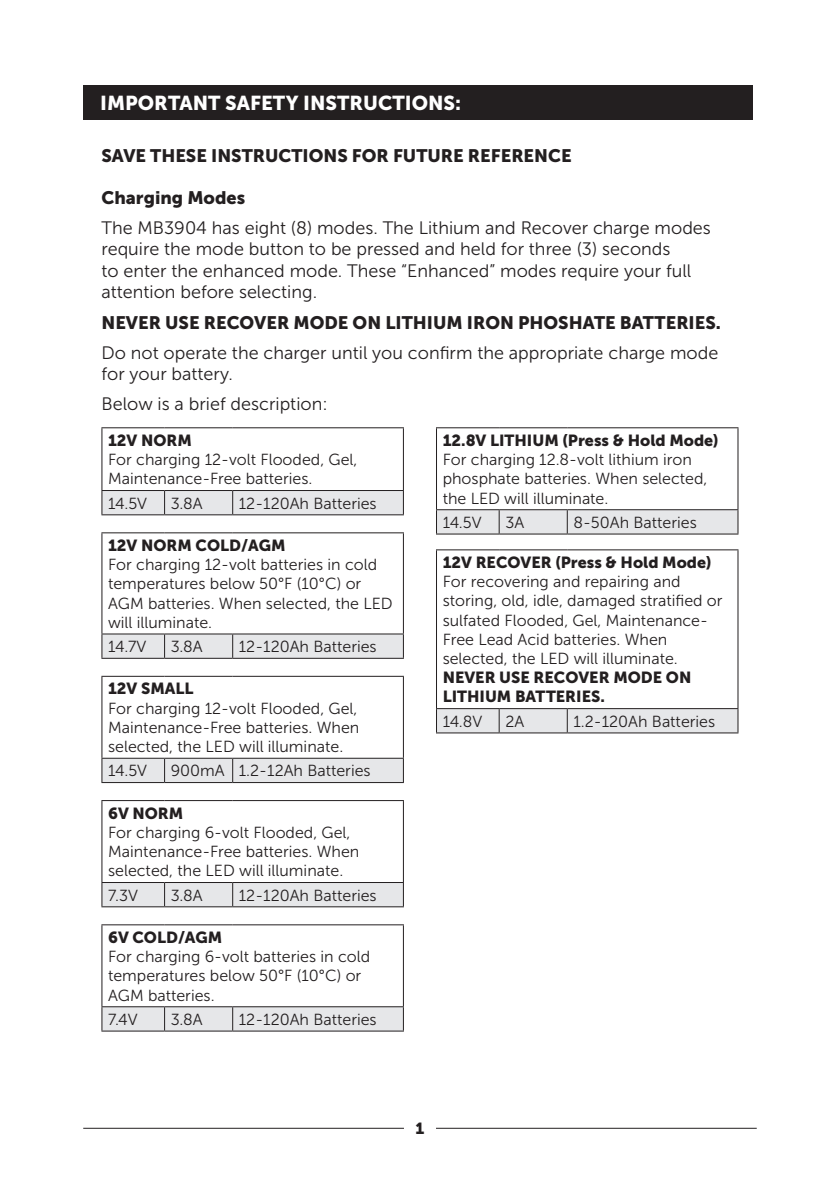
<style>
.page{position:relative;width:840px;height:1191px;background:#fff}
.page>*{position:absolute;margin:0;border:0;box-sizing:border-box;transform-origin:0 0}
.t1{font:20px "Museo Sans 900";color:#fff}
.t2{font:18px/21.6px "Museo Sans 300";color:#231f20}
.t3{font:18px "Museo Sans 900";color:#231f20}
.t4{font:16px/19.2px "Museo Sans 300";color:#231f20}
.t5{font:16px/19.2px "Museo Sans 900";color:#231f20}
.s1{font-family:"Museo Sans 900"}
</style>
<div class="page">
<hr style="left:83px;top:1128px;width:321px;height:1px;background:#231f20">
<hr style="left:436px;top:1128px;width:320px;height:1px;background:#231f20">
<div style="left:83px;top:85px;width:669px;height:35px;background:#231f20"></div>
<hr style="left:101px;top:427px;width:63px;height:1px;background:#231f20">
<hr style="left:101px;top:428px;width:1px;height:62px;background:#231f20">
<hr style="left:164px;top:427px;width:68px;height:1px;background:#231f20">
<hr style="left:232px;top:427px;width:171px;height:1px;background:#231f20">
<hr style="left:402px;top:428px;width:1px;height:62px;background:#231f20">
<div style="left:101px;top:490px;width:302px;height:24px;background:#e6e7e9"></div>
<hr style="left:101px;top:514px;width:63px;height:1px;background:#231f20">
<hr style="left:164px;top:514px;width:68px;height:1px;background:#231f20">
<hr style="left:232px;top:514px;width:171px;height:1px;background:#231f20">
<hr style="left:436px;top:427px;width:63px;height:1px;background:#231f20">
<hr style="left:436px;top:428px;width:1px;height:81px;background:#231f20">
<hr style="left:499px;top:427px;width:68px;height:1px;background:#231f20">
<hr style="left:567px;top:427px;width:171px;height:1px;background:#231f20">
<hr style="left:737px;top:428px;width:1px;height:81px;background:#231f20">
<hr style="left:436px;top:509px;width:63px;height:1px;background:#231f20">
<hr style="left:499px;top:509px;width:68px;height:1px;background:#231f20">
<hr style="left:567px;top:509px;width:171px;height:1px;background:#231f20">
<div style="left:436px;top:510px;width:302px;height:23px;background:#e6e7e9"></div>
<hr style="left:436px;top:533px;width:63px;height:1px;background:#231f20">
<hr style="left:499px;top:533px;width:68px;height:1px;background:#231f20">
<hr style="left:567px;top:533px;width:171px;height:1px;background:#231f20">
<hr style="left:436px;top:549px;width:63px;height:1px;background:#231f20">
<hr style="left:436px;top:550px;width:1px;height:158px;background:#231f20">
<hr style="left:499px;top:549px;width:68px;height:1px;background:#231f20">
<hr style="left:567px;top:549px;width:171px;height:1px;background:#231f20">
<hr style="left:737px;top:550px;width:1px;height:158px;background:#231f20">
<svg style="left:436px;top:708px;width:302px;height:24px;background:#dbdcde"></svg>
<hr style="left:436px;top:732px;width:63px;height:1px;background:#231f20">
<hr style="left:499px;top:732px;width:68px;height:1px;background:#231f20">
<hr style="left:567px;top:732px;width:171px;height:1px;background:#231f20">
<hr style="left:101px;top:532px;width:63px;height:1px;background:#231f20">
<hr style="left:101px;top:533px;width:1px;height:100px;background:#231f20">
<hr style="left:164px;top:532px;width:68px;height:1px;background:#231f20">
<hr style="left:232px;top:532px;width:171px;height:1px;background:#231f20">
<hr style="left:402px;top:533px;width:1px;height:100px;background:#231f20">
<hr style="left:101px;top:633px;width:63px;height:1px;background:#231f20">
<hr style="left:164px;top:633px;width:68px;height:1px;background:#231f20">
<hr style="left:232px;top:633px;width:171px;height:1px;background:#231f20">
<svg style="left:101px;top:634px;width:302px;height:24px;background:#dedfe1"></svg>
<hr style="left:101px;top:658px;width:63px;height:1px;background:#231f20">
<hr style="left:164px;top:658px;width:68px;height:1px;background:#231f20">
<hr style="left:232px;top:658px;width:171px;height:1px;background:#231f20">
<hr style="left:101px;top:676px;width:63px;height:1px;background:#231f20">
<hr style="left:101px;top:677px;width:1px;height:80px;background:#231f20">
<hr style="left:164px;top:676px;width:68px;height:1px;background:#231f20">
<hr style="left:232px;top:676px;width:171px;height:1px;background:#231f20">
<hr style="left:402px;top:677px;width:1px;height:80px;background:#231f20">
<hr style="left:101px;top:757px;width:63px;height:1px;background:#231f20">
<hr style="left:164px;top:757px;width:68px;height:1px;background:#231f20">
<hr style="left:232px;top:757px;width:171px;height:1px;background:#231f20">
<div style="left:101px;top:758px;width:302px;height:24px;background:#e6e7e9"></div>
<hr style="left:101px;top:782px;width:63px;height:1px;background:#231f20">
<hr style="left:164px;top:782px;width:68px;height:1px;background:#231f20">
<hr style="left:232px;top:782px;width:171px;height:1px;background:#231f20">
<hr style="left:101px;top:800px;width:63px;height:1px;background:#231f20">
<hr style="left:101px;top:801px;width:1px;height:81px;background:#231f20">
<hr style="left:164px;top:800px;width:68px;height:1px;background:#231f20">
<hr style="left:232px;top:800px;width:171px;height:1px;background:#231f20">
<hr style="left:402px;top:801px;width:1px;height:81px;background:#231f20">
<div style="left:101px;top:882px;width:302px;height:24px;background:#e6e7e9"></div>
<hr style="left:101px;top:906px;width:63px;height:1px;background:#231f20">
<hr style="left:164px;top:906px;width:68px;height:1px;background:#231f20">
<hr style="left:232px;top:906px;width:171px;height:1px;background:#231f20">
<hr style="left:101px;top:924px;width:63px;height:1px;background:#231f20">
<hr style="left:101px;top:925px;width:1px;height:81px;background:#231f20">
<hr style="left:164px;top:924px;width:68px;height:1px;background:#231f20">
<hr style="left:232px;top:924px;width:171px;height:1px;background:#231f20">
<hr style="left:402px;top:925px;width:1px;height:81px;background:#231f20">
<svg style="left:101px;top:1006px;width:302px;height:24px;background:#dcdcde"></svg>
<hr style="left:101px;top:1030px;width:63px;height:1px;background:#231f20">
<hr style="left:164px;top:1030px;width:68px;height:1px;background:#231f20">
<hr style="left:232px;top:1030px;width:171px;height:1px;background:#231f20">
<p class="t1" style="left:100px;top:92px;width:362px">IMPORTANT SAFETY INSTRUCTIONS:</p>
<p class="t3" style="left:101px;top:145px;width:471px">SAVE THESE INSTRUCTIONS FOR FUTURE REFERENCE</p>
<p class="t3" style="left:101px;top:187px;width:145px">Charging Modes</p>
<p class="t2" style="left:101px;top:217px;width:610px">The MB3904 has eight (8) modes. The Lithium and Recover charge modes require the mode button to be pressed and held for three (3) seconds<br>to enter the enhanced mode. These “Enhanced” modes require your full attention before selecting.</p>
<p class="t3" style="left:101px;top:312px;width:620px">NEVER USE RECOVER MODE ON LITHIUM IRON PHOSHATE BATTERIES.</p>
<p class="t2" style="left:101px;top:342px;width:618px">Do not operate the charger until you confirm the appropriate charge mode for your battery.</p>
<p class="t2" style="left:101px;top:393px;width:228px">Below is a brief description:</p>
<p class="t5" style="left:108px;top:431px;width:85px">12V NORM</p>
<p class="t4" style="left:108px;top:450px;width:251px">For charging 12-volt Flooded, Gel,<br>Maintenance-Free batteries.</p>
<p class="t4" style="left:108px;top:494px;width:41px">14.5V</p>
<p class="t4" style="left:171px;top:494px;width:33px">3.8A</p>
<p class="t4" style="left:239px;top:494px;width:139px">12-120Ah Batteries</p>
<p class="t4" style="left:108px;top:536px;width:286px"><span class="s1">12V NORM COLD/AGM<br></span>For charging 12-volt batteries in cold temperatures below 50°F (10°C) or<br>AGM batteries. When selected, the LED will illuminate.</p>
<p class="t4" style="left:108px;top:637px;width:40px">14.7V</p>
<p class="t4" style="left:171px;top:637px;width:33px">3.8A</p>
<p class="t4" style="left:239px;top:637px;width:139px">12-120Ah Batteries</p>
<p class="t4" style="left:108px;top:679px;width:253px"><span class="s1">12V SMALL<br></span>For charging 12-volt Flooded, Gel,<br>Maintenance-Free batteries. When selected, the LED will illuminate.</p>
<p class="t4" style="left:108px;top:761px;width:41px">14.5V</p>
<p class="t4" style="left:171px;top:761px;width:56px">900mA</p>
<p class="t4" style="left:239px;top:761px;width:133px">1.2-12Ah Batteries</p>
<p class="t4" style="left:108px;top:803px;width:253px"><span class="s1">6V NORM<br></span>For charging 6-volt Flooded, Gel,<br>Maintenance-Free batteries. When selected, the LED will illuminate.</p>
<p class="t4" style="left:108px;top:885px;width:31px">7.3V</p>
<p class="t4" style="left:171px;top:885px;width:33px">3.8A</p>
<p class="t4" style="left:239px;top:885px;width:139px">12-120Ah Batteries</p>
<p class="t4" style="left:108px;top:928px;width:263px"><span class="s1">6V COLD/AGM<br></span>For charging 6-volt batteries in cold temperatures below 50°F (10°C) or<br>AGM batteries.</p>
<p class="t4" style="left:108px;top:1010px;width:31px">7.4V</p>
<p class="t4" style="left:171px;top:1010px;width:33px">3.8A</p>
<p class="t4" style="left:239px;top:1010px;width:139px">12-120Ah Batteries</p>
<p class="t5" style="left:442px;top:431px;width:277px">12.8V LITHIUM (Press &amp; Hold Mode)</p>
<p class="t4" style="left:442px;top:450px;width:266px">For charging 12.8-volt lithium iron phosphate batteries. When selected, the LED will illuminate.</p>
<p class="t4" style="left:442px;top:513px;width:41px">14.5V</p>
<p class="t4" style="left:505px;top:513px;width:20px">3A</p>
<p class="t4" style="left:573px;top:513px;width:125px">8-50Ah Batteries</p>
<p class="t5" style="left:442px;top:553px;width:270px">12V RECOVER (Press &amp; Hold Mode)</p>
<p class="t4" style="left:442px;top:572px;width:281px">For recovering and repairing and storing, old, idle, damaged stratified or sulfated Flooded, Gel, Maintenance-Free Lead Acid batteries. When selected, the LED will illuminate.</p>
<p class="t5" style="left:442px;top:668px;width:250px">NEVER USE RECOVER MODE ON<br>LITHIUM BATTERIES.</p>
<p class="t4" style="left:442px;top:712px;width:41px">14.8V</p>
<p class="t4" style="left:505px;top:712px;width:20px">2A</p>
<p class="t4" style="left:573px;top:712px;width:143px">1.2-120Ah Batteries</p>
<p class="t5" style="left:415px;top:1119px;width:10px">1</p>
</div>
